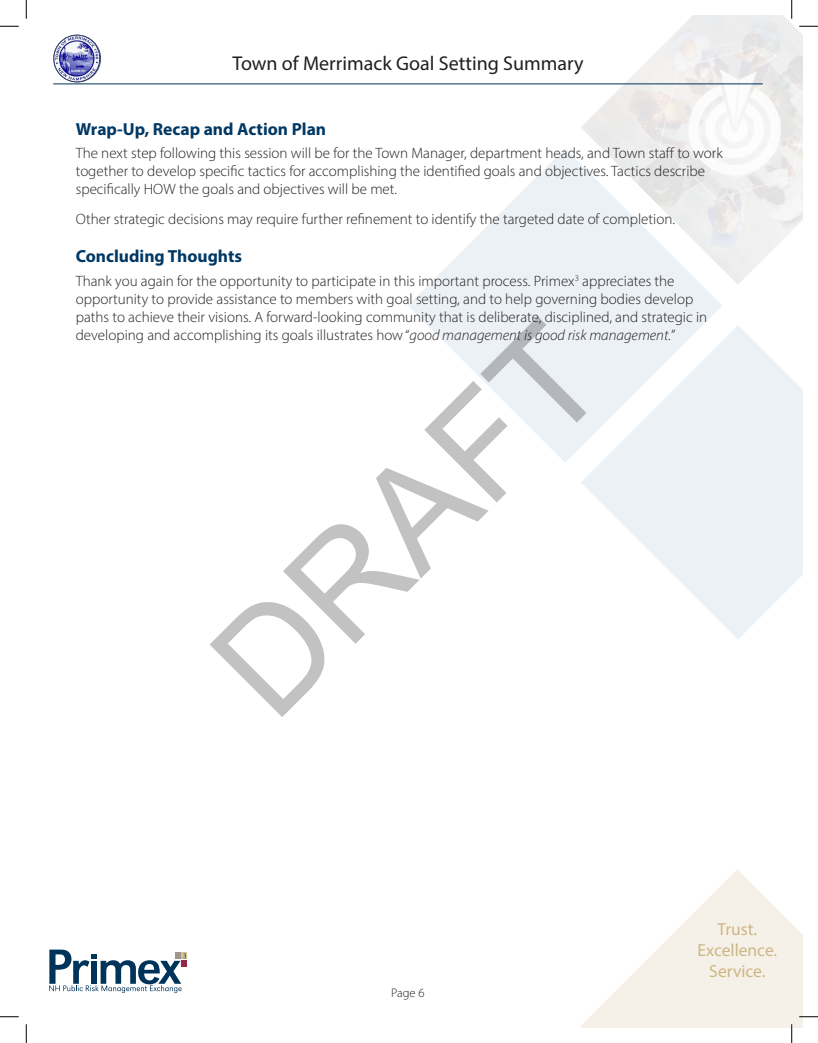
<style>
.page{position:relative;width:818px;height:1043px;background:#fff}
.page>*{position:absolute;margin:0;border:0;box-sizing:border-box;transform-origin:0 0}
.t1{font:143.38px "Arial";color:rgb(0 0 0/.24)}
.t2{font:20px "Myriad Pro";color:#231f20}
.t3{font:700 17.5px "Myriad Pro";color:#003864}
.t4{font:17.5px/21px "Myriad Pro";color:#cdb684;text-align:center}
.FIrst_Red_Bullet{font:300 15px/18px "Myriad Pro";color:#231f20}
.t5{font:300 12.5px "Myriad Pro";color:#231f20}
.s1{font-style:italic}
</style>
<div class="page">
<img style="left:580px;top:15px;width:222px;height:269px">
<svg style="left:580px;top:869px;width:222px;height:159px;fill:#f6f1e8"></svg>
<div style="left:181px;top:960px;width:6px;height:7px;background:#922a46"></div>
<div style="left:181px;top:952px;width:6px;height:7px;background:#d7c693"></div>
<svg style="left:49px;top:949px;width:137px;height:44px"></svg>
<svg style="left:408px;top:148px;width:314px;height:314px;fill:#ecf1f6"></svg>
<svg style="left:580px;top:325px;width:222px;height:314px;fill:#ecf1f6"></svg>
<hr style="left:53px;top:83px;width:709px;height:1px;background:#00335a">
<img style="left:54px;top:35px;width:47px;height:47px">
<div style="left:53px;top:35px;width:48px;height:47px;border:1px solid #404f69;border-radius:50%"></div>
<svg style="left:0;top:25px;width:19px;height:2px"></svg>
<svg style="left:799px;top:25px;width:19px;height:2px"></svg>
<svg style="left:0;top:1016px;width:19px;height:1px"></svg>
<svg style="left:799px;top:1015px;width:19px;height:2px"></svg>
<svg style="left:25px;top:0;width:2px;height:19px"></svg>
<svg style="left:25px;top:1024px;width:2px;height:18px"></svg>
<svg style="left:790px;top:0;width:2px;height:19px"></svg>
<svg style="left:790px;top:1024px;width:2px;height:18px"></svg>
<p class="t2" style="left:232px;top:51px;width:352px">Town of Merrimack Goal Setting Summary</p>
<p class="t3" style="left:76px;top:117px;width:252px">Wrap-Up, Recap and Action Plan</p>
<p class="FIrst_Red_Bullet" style="left:76px;top:144px;width:648px">The next step following this session will be for the Town Manager, department heads, and Town staff to work together to develop specific tactics for accomplishing the identified goals and objectives. Tactics describe specifically HOW the goals and objectives will be met.</p>
<p class="FIrst_Red_Bullet" style="left:76px;top:210px;width:600px">Other strategic decisions may require further refinement to identify the targeted date of completion.</p>
<p class="t3" style="left:76px;top:244px;width:168px">Concluding Thoughts</p>
<p class="FIrst_Red_Bullet" style="left:76px;top:271px;width:633px">Thank you again for the opportunity to participate in this important process. Primex<sup>3</sup> appreciates the opportunity to provide assistance to members with goal setting, and to help governing bodies develop paths to achieve their visions. A forward-looking community that is deliberate, disciplined, and strategic in developing and accomplishing its goals illustrates how “<span class="s1">good management is good risk management.</span>”</p>
<h1 class="t1" style="left:169px;top:619px;width:479px;rotate:-45deg">DRAFT</h1>
<p class="t5" style="left:391px;top:984px;width:35px">Page 6</p>
<p class="t4" style="left:697px;top:918px;width:81px">Trust.<br>Excellence.<br>Service.</p>
</div>
